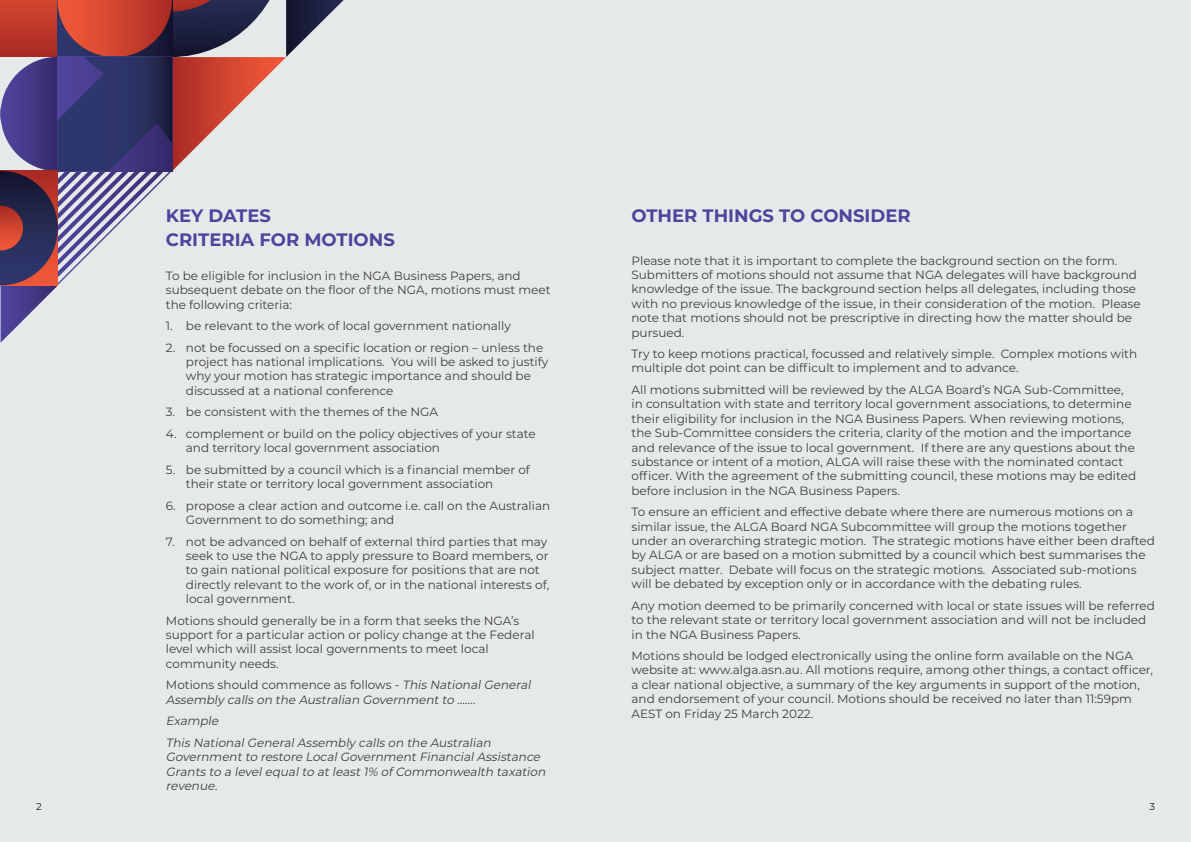
<style>
.page{position:relative;width:1191px;height:842px;background:#e6e9ea}
.page>*{position:absolute;margin:0;border:0;box-sizing:border-box;transform-origin:0 0}
.t1{font:700 18px "Montserrat";color:#4d449c}
.t2{font:12px/14.4px "Montserrat";color:#3e3e3f}
.t3{font:italic 12px/14.4px "Montserrat";color:#3e3e3f}
.t4{font:10px "Montserrat";color:#231f20}
.s1{font-style:normal}
</style>
<div class="page">
<svg style="left:0;top:0;width:344px;height:343px"></svg>
<p class="t1" style="left:166px;top:202px;width:107px">KEY DATES</p>
<p class="t1" style="left:166px;top:227px;width:230px">CRITERIA FOR MOTIONS</p>
<p class="t2" style="left:166px;top:268px;width:386px">To be eligible for inclusion in the NGA Business Papers, and subsequent debate on the floor of the NGA, motions must meet the following criteria:</p>
<p class="t2" style="left:166px;top:318px;width:346px">1. be relevant to the work of local government nationally</p>
<p class="t2" style="left:186px;top:340px;width:364px;text-indent:-20px">2. not be focussed on a specific location or region – unless the project has national implications. You will be asked to justify why your motion has strategic importance and should be discussed at a national conference</p>
<p class="t2" style="left:166px;top:404px;width:274px">3. be consistent with the themes of the NGA</p>
<p class="t2" style="left:186px;top:426px;width:351px;text-indent:-20px">4. complement or build on the policy objectives of your state and territory local government association</p>
<p class="t2" style="left:186px;top:462px;width:346px;text-indent:-20px">5. be submitted by a council which is a financial member of their state or territory local government association</p>
<p class="t2" style="left:186px;top:498px;width:366px;text-indent:-20px">6. propose a clear action and outcome i.e. call on the Australian<br>Government to do something; and</p>
<p class="t2" style="left:186px;top:534px;width:365px;text-indent:-20px">7. not be advanced on behalf of external third parties that may seek to use the NGA to apply pressure to Board members, or to gain national political exposure for positions that are not directly relevant to the work of, or in the national interests of, local government.</p>
<p class="t2" style="left:166px;top:613px;width:370px">Motions should generally be in a form that seeks the NGA’s support for a particular action or policy change at the Federal level which will assist local governments to meet local community needs.</p>
<p class="t3" style="left:166px;top:677px;width:369px"><span class="s1">Motions should commence as follows -</span> This NationalGeneral<br>Assembly calls on the Australian Governmentto …….</p>
<p class="t3" style="left:166px;top:713px;width:57px">Example</p>
<p class="t3" style="left:166px;top:735px;width:384px">This NationalGeneralAssembly calls on the Australian Governmentto restore LocalGovernmentFinancialAssistance Grants to a levelequalto atleast1% ofCommonwealth taxation revenue.</p>
<p class="t1" style="left:631px;top:202px;width:281px">OTHER THINGS TO CONSIDER</p>
<p class="t2" style="left:631px;top:253px;width:511px">Please note that it is important to complete the background section on the form.<br>Submitters of motions should not assume that NGA delegates will have background knowledge of the issue. The background section helps all delegates, including those with no previous knowledge of the issue, in their consideration of the motion. Please note that motions should not be prescriptive in directing how the matter should be pursued.</p>
<p class="t2" style="left:631px;top:346px;width:507px">Try to keep motions practical, focussed and relatively simple. Complex motions with multiple dot point can be difficult to implement and to advance.</p>
<p class="t2" style="left:631px;top:382px;width:506px">All motions submitted will be reviewed by the ALGA Board’s NGA Sub-Committee, in consultation with state and territory local government associations, to determine their eligibility for inclusion in the NGA Business Papers. When reviewing motions, the Sub-Committee considers the criteria, clarity of the motion and the importance and relevance of the issue to local government. If there are any questions about the substance or intent of a motion, ALGA will raise these with the nominated contact officer. With the agreement of the submitting council, these motions may be edited before inclusion in the NGA Business Papers.</p>
<p class="t2" style="left:631px;top:504px;width:525px">To ensure an efficient and effective debate where there are numerous motions on a similar issue, the ALGA Board NGA Subcommittee will group the motions together under an overarching strategic motion. The strategic motions have either been drafted by ALGA or are based on a motion submitted by a council which best summarises the subject matter. Debate will focus on the strategic motions. Associated sub-motions will be debated by exception only or in accordance with the debating rules.</p>
<p class="t2" style="left:631px;top:598px;width:525px">Any motion deemed to be primarily concerned with local or state issues will be referred to the relevant state or territory local government association and will not be included in the NGA Business Papers.</p>
<p class="t2" style="left:631px;top:648px;width:523px">Motions should be lodged electronically using the online form available on the NGA website at: www.alga.asn.au. All motions require, among other things, a contact officer, a clear national objective, a summary of the key arguments in support of the motion, and endorsement of your council. Motions should be received no later than 11:59pm AEST on Friday 25 March 2022.</p>
<p class="t4" style="left:36px;top:799px;width:7px">2</p>
<p class="t4" style="left:1149px;top:799px;width:7px">3</p>
</div>
